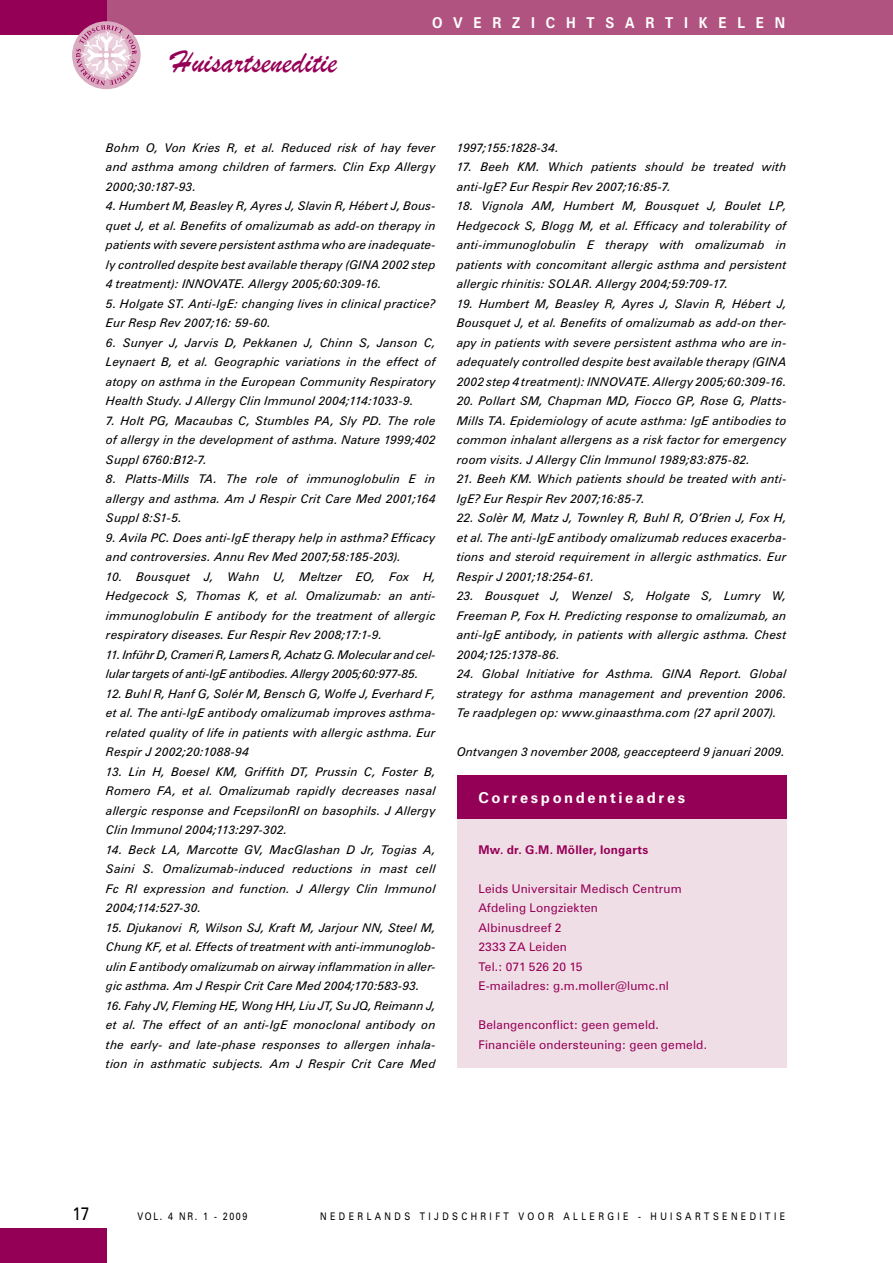
<style>
.page{position:relative;width:893px;height:1263px;background:#fff}
.page>*{position:absolute;margin:0;border:0;box-sizing:border-box;transform-origin:0 0}
.t1{font:33px "Brush Script";letter-spacing:.005em;color:#950057;scale:.95 1}
.t2{font:18px "Zurich BT";color:#000;scale:.85 1}
.t3{font:700 15px "Zurich BT";letter-spacing:.8em;color:#fff}
.t4{font:700 15px "Zurich BT";letter-spacing:.8em;color:#fff;scale:.9 1}
.t5{font:italic 12px/19.5px "Zurich BT";letter-spacing:.01em;color:#000;text-align:justify}
.t6{font:12px/19.5px "Zurich BT";letter-spacing:.02em;color:#950057}
.t7{font:italic 12px/19.5px "Zurich BT";letter-spacing:-.015em;color:#000}
.t8{font:700 12px "Zurich BT";letter-spacing:.02em;color:#950057}
.t9{font:10.5px "Zurich BT";letter-spacing:.38em;color:#000;scale:.85 1}
.t10{font:10.5px "Zurich BT";letter-spacing:.18em;color:#000;scale:.85 1}
</style>
<div class="page">
<div style="left:0;top:1229px;width:106px;height:34px;background:#950057"></div>
<div style="left:0;top:0;width:893px;height:34px;background:#b15380"></div>
<div style="left:0;top:0;width:106px;height:34px;background:#950057"></div>
<div style="left:72px;top:21px;width:69px;height:68px;background:#daaac0;border-radius:50%"></div>
<svg style="left:76px;top:25px;width:61px;height:60px"></svg>
<div style="left:457px;top:781px;width:330px;height:287px;background:#f0dee6"></div>
<div style="left:457px;top:775px;width:330px;height:43px;background:#950057"></div>
<h1 class="t1" style="left:172px;top:42px;width:176px">Huisartseneditie</h1>
<p class="t4" style="left:432px;top:14px;width:394px">overzichtsartikelen</p>
<p class="t5" style="left:106px;top:137px;width:331px">Bohm O, Von Kries R, et al. Reduced risk of hay fever and asthma among children of farmers. Clin Exp Allergy 2000;30:187-93.</p>
<p class="t5" style="left:106px;top:196px;width:331px">4. Humbert M, Beasley R, Ayres J, Slavin R, Hébert J, Bous&shy;quet J, et al. Benefits of omalizumab as add-on therapy in patients with severe persistent asthma who are inadequate&shy;ly controlled despite best available therapy (GINA 2002 step 4 treatment): INNOVATE. Allergy 2005;60:309-16.</p>
<p class="t5" style="left:106px;top:293px;width:331px">5. Holgate ST. Anti-IgE: changing lives in clinical practice?<br>Eur Resp Rev 2007;16: 59-60.</p>
<p class="t5" style="left:106px;top:332px;width:331px">6. Sunyer J, Jarvis D, Pekkanen J, Chinn S, Janson C, Leynaert B, et al. Geographic variations in the effect of atopy on asthma in the European Community Respiratory Health Study. J Allergy Clin Immunol 2004;114:1033-9.</p>
<p class="t5" style="left:106px;top:410px;width:331px">7. Holt PG, Macaubas C, Stumbles PA, Sly PD. The role of allergy in the development of asthma. Nature 1999;402<br>Suppl 6760:B12-7.</p>
<p class="t5" style="left:106px;top:469px;width:331px">8. Platts-Mills TA. The role of immunoglobulin E in allergy and asthma. Am J Respir Crit Care Med 2001;164<br>Suppl 8:S1-5.</p>
<p class="t5" style="left:106px;top:527px;width:331px">9. Avila PC. Does anti-IgE therapy help in asthma? Efficacy and controversies. Annu Rev Med 2007;58:185-203).</p>
<p class="t5" style="left:106px;top:566px;width:331px">10. Bousquet J, Wahn U, Meltzer EO, Fox H, Hedgecock S, Thomas K, et al. Omalizumab: an anti&shy;immunoglobulin E antibody for the treatment of allergic respiratory diseases. Eur Respir Rev 2008;17:1-9.</p>
<p class="t7" style="left:106px;top:644px;width:331px">11. Inführ D, Crameri R, Lamers R, Achatz G. Molecular and cel&shy;lular targets of anti-IgE antibodies. Allergy 2005;60:977-85.</p>
<p class="t5" style="left:106px;top:683px;width:331px">12. Buhl R, Hanf G, Solér M, Bensch G, Wolfe J, Everhard F, et al. The anti-IgE antibody omalizumab improves asthma&shy;related quality of life in patients with allergic asthma. Eur Respir J 2002;20:1088-94</p>
<p class="t5" style="left:106px;top:761px;width:331px">13. Lin H, Boesel KM, Griffith DT, Prussin C, Foster B, Romero FA, et al. Omalizumab rapidly decreases nasal allergic response and FcepsilonRI on basophils. J Allergy Clin Immunol 2004;113:297-302.</p>
<p class="t5" style="left:106px;top:839px;width:331px">14. Beck LA, Marcotte GV, MacGlashan D Jr, Togias A, Saini S. Omalizumab-induced reductions in mast cell Fc RI expression and function. J Allergy Clin Immunol 2004;114:527-30.</p>
<p class="t5" style="left:106px;top:917px;width:331px">15. Djukanović R, Wilson SJ, Kraft M, Jarjour NN, Steel M, Chung KF, et al. Effects of treatment with anti-immunoglob&shy;ulin E antibody omalizumab on airway inflammation in aller&shy;gic asthma. Am J Respir Crit Care Med 2004;170:583-93.</p>
<p class="t5" style="left:106px;top:995px;width:331px">16. Fahy JV, Fleming HE, Wong HH, Liu JT, Su JQ, Reimann J, et al. The effect of an anti-IgE monoclonal antibody on the early- and late-phase responses to allergen inhala&shy;tion in asthmatic subjects. Am J Respir Crit Care Med</p>
<p class="t5" style="left:457px;top:137px;width:103px">1997;155:1828-34.</p>
<p class="t5" style="left:457px;top:157px;width:331px">17. Beeh KM. Which patients should be treated with anti-IgE? Eur Respir Rev 2007;16:85-7.</p>
<p class="t5" style="left:457px;top:196px;width:331px">18. Vignola AM, Humbert M, Bousquet J, Boulet LP, Hedgecock S, Blogg M, et al. Efficacy and tolerability of anti-immunoglobulin E therapy with omalizumab in patients with concomitant allergic asthma and persistent allergic rhinitis: SOLAR. Allergy 2004;59:709-17.</p>
<p class="t5" style="left:457px;top:293px;width:331px">19. Humbert M, Beasley R, Ayres J, Slavin R, Hébert J, Bousquet J, et al. Benefits of omalizumab as add-on ther&shy;apy in patients with severe persistent asthma who are in&shy;adequately controlled despite best available therapy (GINA 2002 step 4 treatment): INNOVATE. Allergy 2005;60:309-16.</p>
<p class="t5" style="left:457px;top:391px;width:331px">20. Pollart SM, Chapman MD, Fiocco GP, Rose G, Platts-Mills TA. Epidemiology of acute asthma: IgE antibodies to common inhalant allergens as a risk factor for emergency room visits. J Allergy Clin Immunol 1989;83:875-82.</p>
<p class="t5" style="left:457px;top:469px;width:331px">21. Beeh KM. Which patients should be treated with anti-<br>IgE? Eur Respir Rev 2007;16:85-7.</p>
<p class="t5" style="left:457px;top:508px;width:331px">22. Solèr M, Matz J, Townley R, Buhl R, O’Brien J, Fox H, et al. The anti-IgE antibody omalizumab reduces exacerba&shy;tions and steroid requirement in allergic asthmatics. Eur Respir J 2001;18:254-61.</p>
<p class="t5" style="left:457px;top:586px;width:331px">23. Bousquet J, Wenzel S, Holgate S, Lumry W, Freeman P, Fox H. Predicting response to omalizumab, an anti-IgE antibody, in patients with allergic asthma. Chest 2004;125:1378-86.</p>
<p class="t5" style="left:457px;top:664px;width:331px">24. Global Initiative for Asthma. GINA Report. Global strategy for asthma management and prevention 2006.<br>Te raadplegen op: www.ginaasthma.com (27 april 2007).</p>
<p class="t5" style="left:457px;top:742px;width:329px">Ontvangen 3 november 2008, geaccepteerd 9 januari 2009.</p>
<p class="t3" style="left:478px;top:788px;width:208px">Correspondentieadres</p>
<p class="t8" style="left:478px;top:842px;width:172px">Mw. dr. G.M. Möller, longarts</p>
<p class="t6" style="left:478px;top:878px;width:205px">Leids Universitair Medisch Centrum<br>Afdeling Longziekten<br>Albinusdreef 2<br>2333 ZA Leiden<br>Tel.: 071 526 20 15<br>E-mailadres: g.m.moller@lumc.nl</p>
<p class="t6" style="left:478px;top:1015px;width:230px">Belangenconflict: geen gemeld.<br>Financiële ondersteuning: geen gemeld.</p>
<h2 class="t2" style="left:72px;top:1202px;width:21px">17</h2>
<p class="t10" style="left:138px;top:1210px;width:131px">vol. 4 nr. 1 - 2009</p>
<p class="t9" style="left:320px;top:1210px;width:549px">nederlands tijdschrift voor allergie - huisartseneditie</p>
</div>
